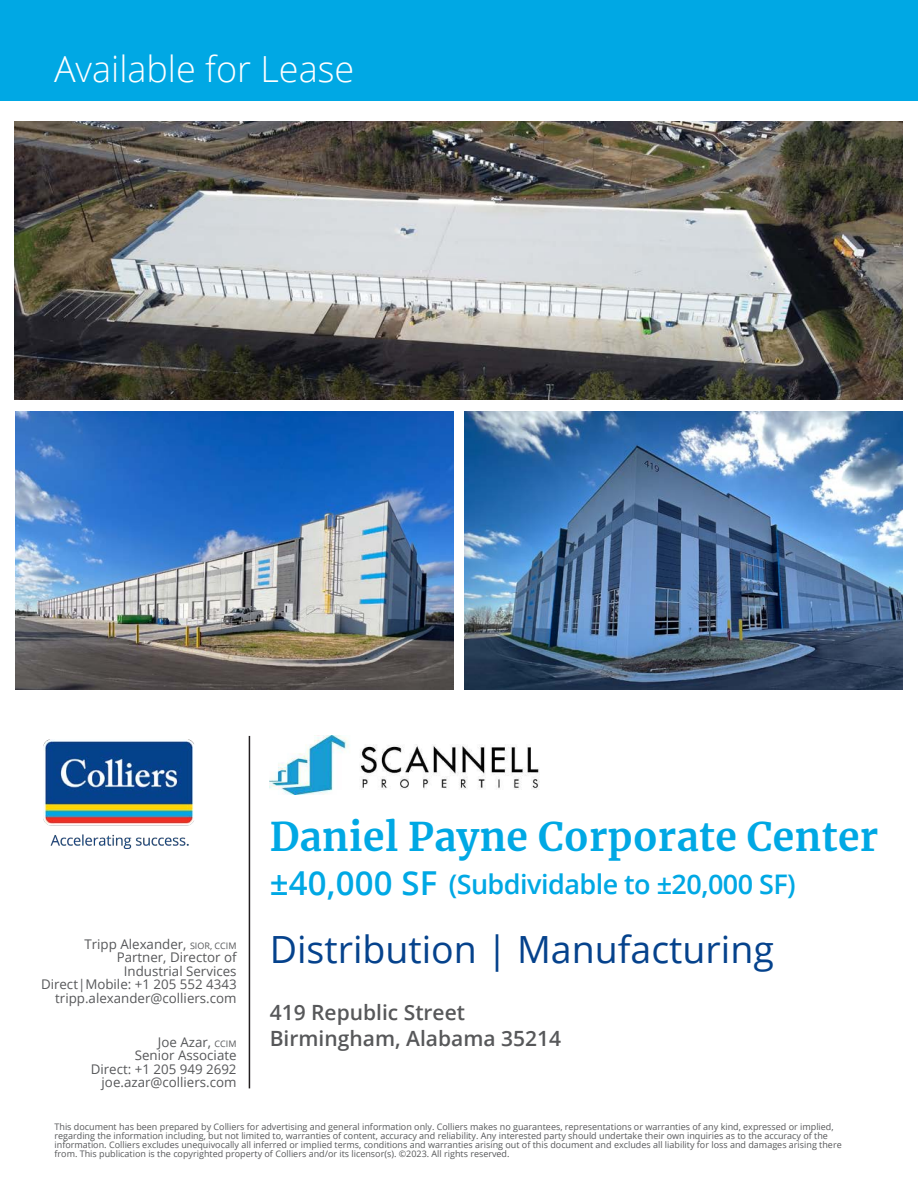
<style>
.page{position:relative;width:918px;height:1188px;background:#fff}
.page>*{position:absolute;margin:0;border:0;box-sizing:border-box;transform-origin:0 0}
.t1{font:700 39px "Merriweather";letter-spacing:.01em;color:#00a8e4}
.t2{font:37.5px "Open Sans";color:#05428c}
.t3{font:300 36px "Open Sans";color:#fff}
.t4{font:600 27px "Open Sans";letter-spacing:-.02em;color:#00a8e4}
.t5{font:600 21px "Open Sans";color:#57585a}
.t6{font:13.35px "Open Sans";color:#57585a}
.t7{font:9px/9px "Open Sans";color:#57585a}
.s1{font-size:9px}
.s2{font-size:33px}
</style>
<div class="page">
<img style="left:15px;top:122px;width:887px;height:278px">
<div style="left:0;top:0;width:918px;height:101px;background:#00a8e4"></div>
<hr style="left:249px;top:736px;width:1px;height:352px;background:#231f20">
<img style="left:270px;top:736px;width:270px;height:59px">
<img style="left:43px;top:739px;width:151px;height:110px">
<img style="left:16px;top:411px;width:437px;height:278px">
<img style="left:465px;top:411px;width:437px;height:278px">
<p class="t3" style="left:54px;top:44px;width:302px">Available for Lease</p>
<p class="t6" style="left:84px;top:935px;width:154px">Tripp Alexander, <span class="s1">SIOR, CCIM</span></p>
<p class="t6" style="left:117px;top:948px;width:121px">Partner, Director of</p>
<p class="t6" style="left:124px;top:962px;width:114px">Industrial Services</p>
<p class="t6" style="left:41px;top:975px;width:197px">Direct|Mobile: +1 205 552 4343</p>
<p class="t6" style="left:55px;top:989px;width:183px">tripp.alexander@colliers.com</p>
<p class="t6" style="left:158px;top:1033px;width:80px">Joe Azar, <span class="s1">CCIM</span></p>
<p class="t6" style="left:135px;top:1046px;width:103px">Senior Associate</p>
<p class="t6" style="left:91px;top:1060px;width:147px">Direct: +1 205 949 2692</p>
<p class="t6" style="left:102px;top:1073px;width:136px">joe.azar@colliers.com</p>
<p class="t1" style="left:270px;top:810px;width:610px">Daniel Payne Corporate Center</p>
<p class="t4" style="left:270px;top:865px;width:527px"><span class="s2">±40,000 SF</span> (Subdividable to ±20,000 SF)</p>
<p class="t2" style="left:270px;top:924px;width:506px">Distribution | Manufacturing</p>
<p class="t5" style="left:270px;top:998px;width:197px">419 Republic Street</p>
<p class="t5" style="left:270px;top:1024px;width:293px">Birmingham, Alabama 35214</p>
<p class="t7" style="left:55px;top:1122px;width:789px">This document has been prepared by Colliers for advertising and general information only. Colliers makes no guarantees, representations or warranties of any kind, expressed or implied, regarding the information including, but not limited to, warranties of content, accuracy and reliability. Any interested party should undertake their own inquiries as to the accuracy of the information. Colliers excludes unequivocally all inferred or implied terms, conditions and warranties arising out of this document and excludes all liability for loss and damages arising there from. This publication is the copyrighted property of Colliers and/or its licensor(s). ©2023. All rights reserved.</p>
</div>
